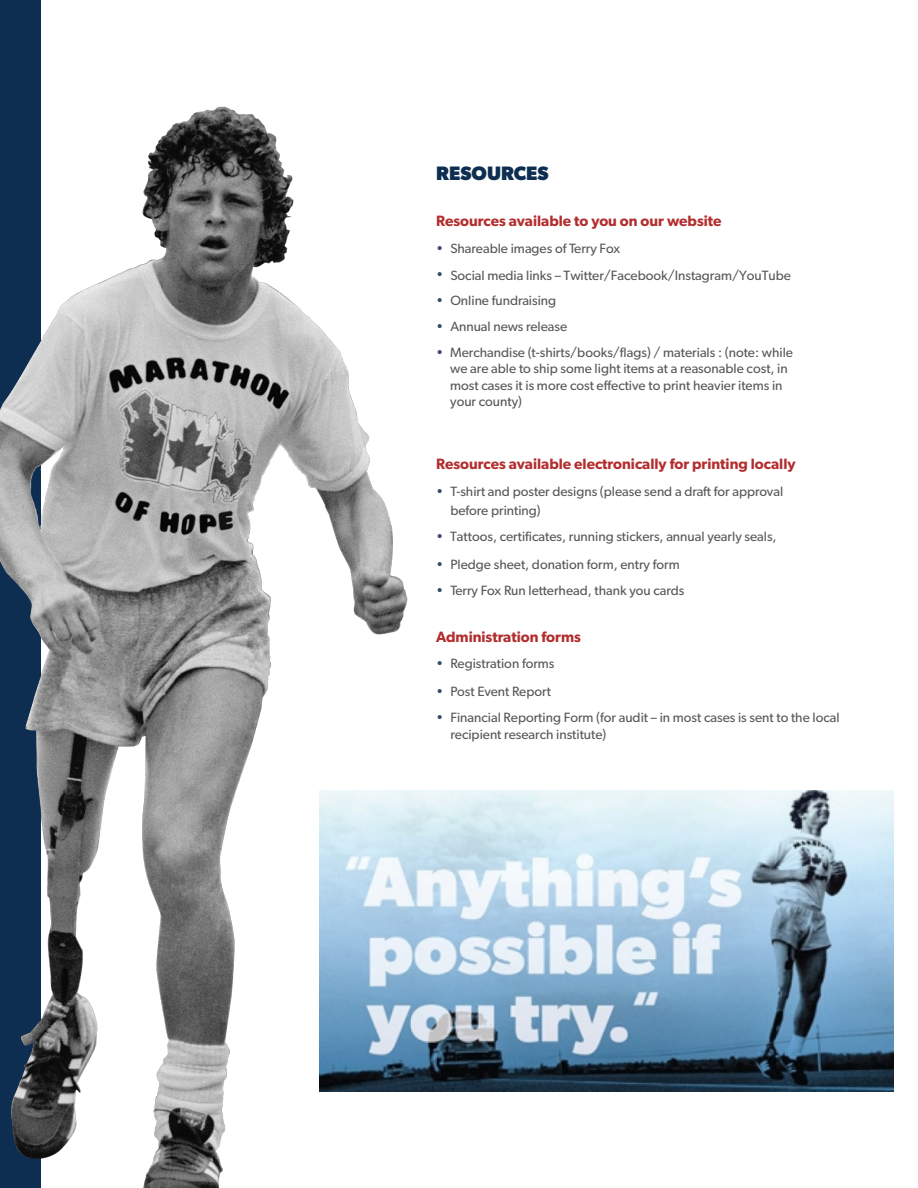
<style>
.page{position:relative;width:918px;height:1188px;background:#fff}
.page>*{position:absolute;margin:0;border:0;box-sizing:border-box;transform-origin:0 0}
.Header1{font:700 19.5px "Gibson";color:#0d2e51}
.Header2{font:600 15px "Gibson";color:#b22d2e}
.t1{font:13.5px/16.2px "Gibson";color:#57585a}
.s1{color:#384868}
</style>
<div class="page">
<div style="left:0;top:0;width:40px;height:1188px;background:#0d2e51"></div>
<img style="left:0;top:99px;width:423px;height:1089px">
<img style="left:320px;top:790px;width:573px;height:301px">
<p class="Header1" style="left:436px;top:162px;width:114px">RESOURCES</p>
<p class="Header2" style="left:436px;top:212px;width:287px">Resources available to you on our website</p>
<p class="t1" style="left:436px;top:240px;width:185px"><span class="s1">•</span> Shareable images of Terry Fox</p>
<p class="t1" style="left:436px;top:267px;width:356px"><span class="s1">•</span> Social media links – Twitter/Facebook/Instagram/YouTube</p>
<p class="t1" style="left:436px;top:292px;width:121px"><span class="s1">•</span> Online fundraising</p>
<p class="t1" style="left:436px;top:318px;width:133px"><span class="s1">•</span> Annual news release</p>
<p class="t1" style="left:450px;top:344px;width:344px;text-indent:-14px"><span class="s1">•</span> Merchandise (t-shirts/books/flags) / materials : (note: while we are able to ship some light items at a reasonable cost, in most cases it is more cost effective to print heavier items in your county)</p>
<p class="Header2" style="left:436px;top:455px;width:361px">Resources available electronically for printing locally</p>
<p class="t1" style="left:450px;top:481px;width:334px;line-height:19.5px;text-indent:-14px"><span class="s1">•</span> T-shirt and poster designs (please send a draft for approval before printing)</p>
<p class="t1" style="left:436px;top:528px;width:342px"><span class="s1">•</span> Tattoos, certificates, running stickers, annual yearly seals,</p>
<p class="t1" style="left:436px;top:556px;width:245px"><span class="s1">•</span> Pledge sheet, donation form, entry form</p>
<p class="t1" style="left:436px;top:582px;width:250px"><span class="s1">•</span> Terry Fox Run letterhead, thank you cards</p>
<p class="Header2" style="left:436px;top:628px;width:146px">Administration forms</p>
<p class="t1" style="left:436px;top:655px;width:120px"><span class="s1">•</span> Registration forms</p>
<p class="t1" style="left:436px;top:683px;width:116px"><span class="s1">•</span> Post Event Report</p>
<p class="t1" style="left:450px;top:710px;width:391px;text-indent:-14px"><span class="s1">•</span> Financial Reporting Form (for audit – in most cases is sent to the local recipient research institute)</p>
</div>
